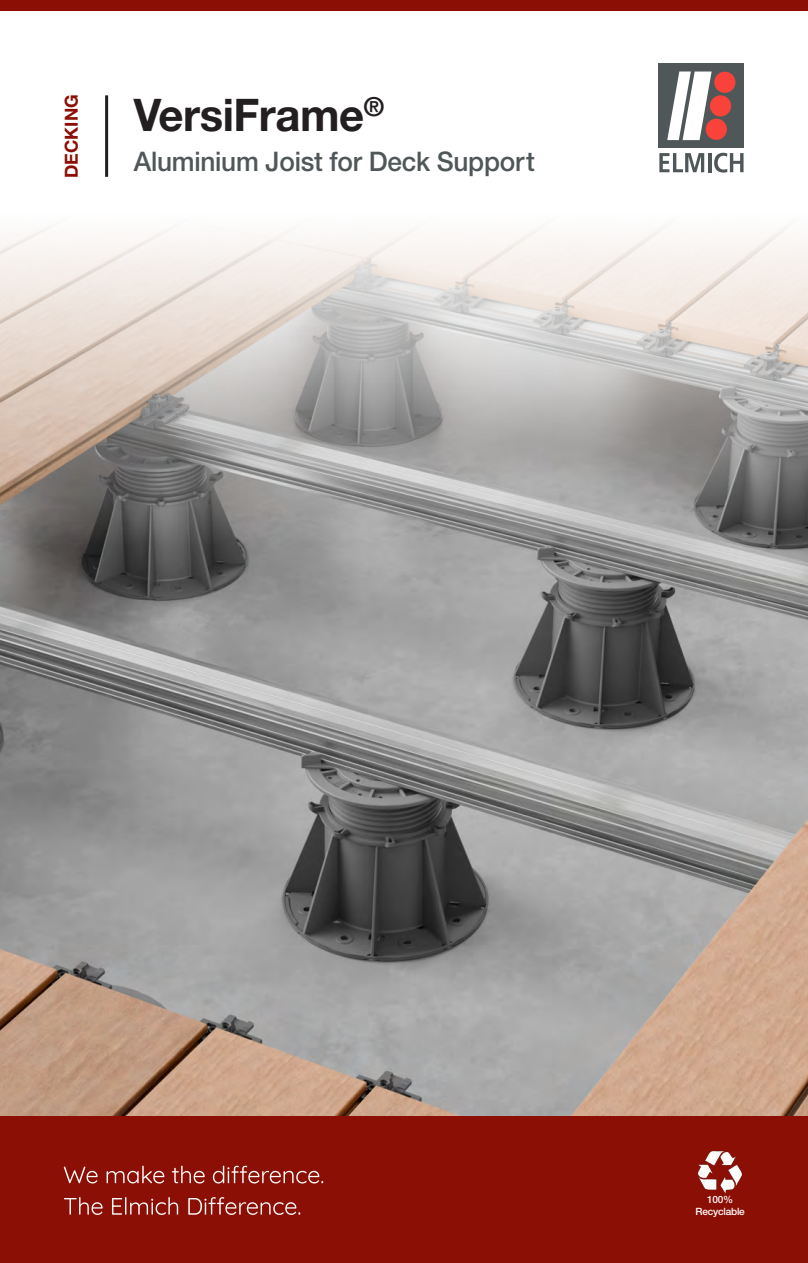
<style>
.page{position:relative;width:808px;height:1263px;background:#fff}
.page>*{position:absolute;margin:0;border:0;box-sizing:border-box;transform-origin:0 0}
.t1{font:700 45px "Helvetica Neue LT Pro";letter-spacing:-.01em;color:#231f20}
.t2{font:500 27px "Helvetica Neue LT Pro";letter-spacing:-.01em;color:#505759}
.t3{font:700 18px "Helvetica Neue LT Pro";color:#8b0f04}
.t4{font:500 10.05px "Helvetica Neue LT Pro";letter-spacing:-.02em;color:#fff}
</style>
<div class="page">
<div style="left:658px;top:64px;width:86px;height:84px;background:#505759"></div>
<svg style="left:659px;top:153px;width:45px;height:19px"></svg>
<hr style="left:708px;top:153px;width:3px;height:19px;background:#505759">
<svg style="left:714px;top:153px;width:29px;height:20px"></svg>
<div style="left:714px;top:72px;width:21px;height:21px;background:#f9423a;border-radius:50%"></div>
<div style="left:710px;top:95px;width:21px;height:22px;background:#f9423a;border-radius:50%"></div>
<div style="left:706px;top:119px;width:21px;height:21px;background:#f9423a;border-radius:50%"></div>
<svg style="left:667px;top:71px;width:45px;height:69px"></svg>
<div style="left:0;top:0;width:808px;height:11px;background:#8b0f04"></div>
<div style="left:0;top:1116px;width:808px;height:147px;background:#8b0f04"></div>
<svg style="left:64px;top:1197px;width:236px;height:18px"></svg>
<svg style="left:64px;top:1166px;width:259px;height:17px"></svg>
<hr style="left:105px;top:95px;width:3px;height:82px;background:#231f20">
<img style="left:0;top:631px;width:808px;height:485px">
<svg style="left:0;top:227px;width:808px;height:404px"></svg>
<img style="left:697px;top:1151px;width:45px;height:43px">
<p class="t3" style="left:60px;top:178px;width:85px;rotate:-90deg">DECKING</p>
<h1 class="t1" style="left:134px;top:87px;width:252px">VersiFrame<sup>®</sup></h1>
<p class="t2" style="left:134px;top:145px;width:403px">Aluminium Joist for Deck Support</p>
<p class="t4" style="left:707px;top:1194px;width:28px">100%</p>
<p class="t4" style="left:695px;top:1206px;width:51px">Recyclable</p>
</div>
